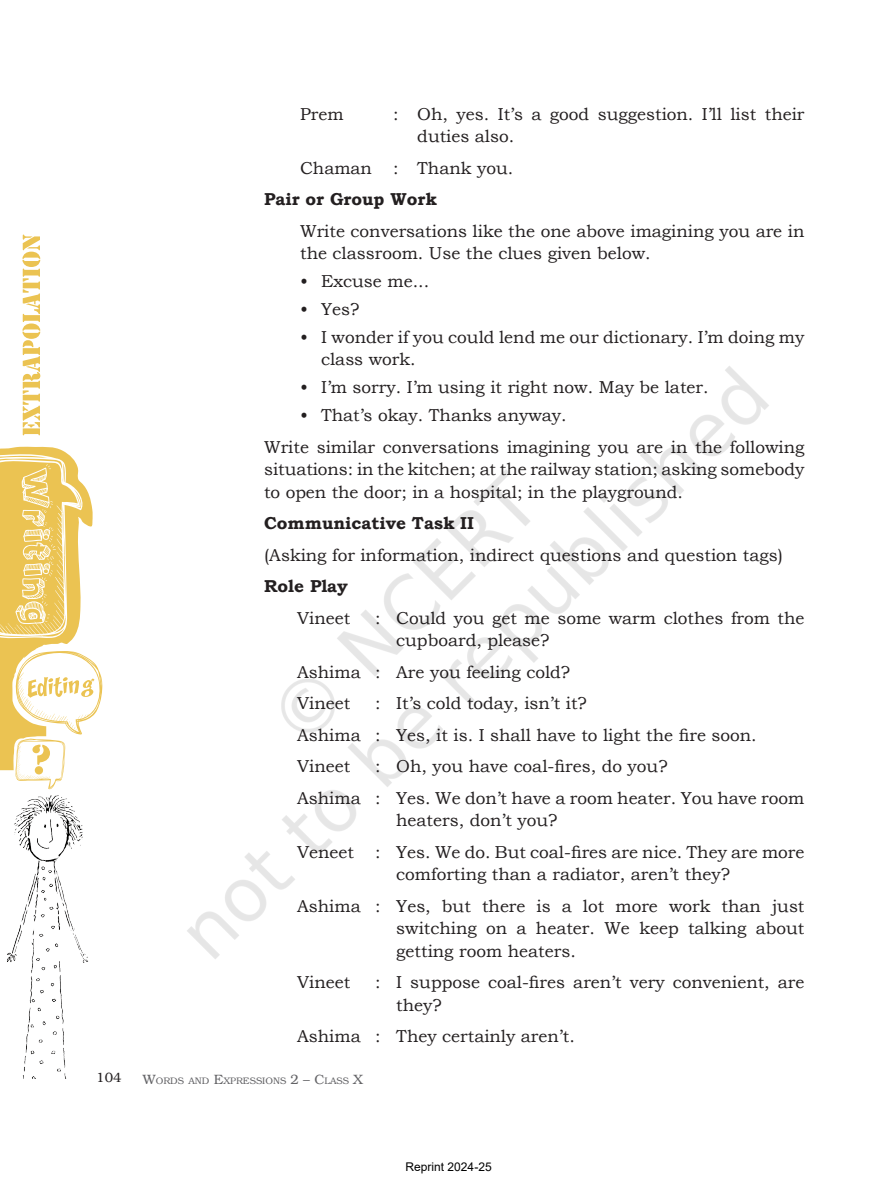
<style>
.page{position:relative;width:893px;height:1183px;background:#fff}
.page>*{position:absolute;margin:0;border:0;box-sizing:border-box;transform-origin:0 0}
.t1{font:17.25px/22.5px "Bookman Old Style";color:#231f20}
.t2{font:700 17.25px "Bookman Old Style";color:#231f20}
.t3{font:13.5px "Bookman";color:#231f20}
.t4{font:12px "Arial";color:#000}
.t5{font:9.45px "Bookman";color:#636366}
.s1{font-size:13.5px}
</style>
<div class="page">
<img style="left:0;top:234px;width:83px;height:845px">
<img style="left:83px;top:366px;width:686px;height:597px">
<p class="t1" style="left:300px;top:103px;width:45px">Prem</p>
<p class="t1" style="left:417px;top:103px;width:388px;text-indent:-24px">: Oh, yes. It’s a good suggestion. I’ll list their duties also.</p>
<p class="t1" style="left:300px;top:157px;width:214px">Chaman : Thank you.</p>
<p class="t2" style="left:264px;top:187px;width:174px">Pair or Group Work</p>
<p class="t1" style="left:300px;top:220px;width:505px">Write conversations like the one above imagining you are in the classroom. Use the clues given below.</p>
<p class="t1" style="left:300px;top:270px;width:130px">• Excuse me...</p>
<p class="t1" style="left:300px;top:298px;width:61px">• Yes?</p>
<p class="t1" style="left:321px;top:326px;width:484px;text-indent:-21px">• I wonder if you could lend me our dictionary. I’m doing my class work.</p>
<p class="t1" style="left:300px;top:376px;width:410px">• I’m sorry. I’m using it right now. May be later.</p>
<p class="t1" style="left:264px;top:400px;width:541px;line-height:31.5px;text-indent:36px">• That’s okay. Thanks anyway.<br>Write similar conversations imagining you are in the following</p>
<p class="t1" style="left:264px;top:458px;width:541px">situations: in the kitchen; at the railway station; asking somebody to open the door; in a hospital; in the playground.</p>
<p class="t2" style="left:264px;top:511px;width:211px">Communicative Task II</p>
<p class="t1" style="left:264px;top:544px;width:520px">(Asking for information, indirect questions and question tags)</p>
<p class="t2" style="left:264px;top:574px;width:85px">Role Play</p>
<p class="t1" style="left:297px;top:607px;width:55px">Vineet</p>
<p class="t1" style="left:396px;top:607px;width:409px;text-indent:-21px">: Could you get me some warm clothes from the cupboard, please?</p>
<p class="t1" style="left:297px;top:656px;width:274px;line-height:31.5px">Ashima : Are you feeling cold?<br>Vineet</p>
<p class="t1" style="left:297px;top:687px;width:461px;line-height:31.5px;text-indent:78px">: It’s cold today, isn’t it?<br>Ashima : Yes, it is. I shall have to light the fire soon.<br>Vineet</p>
<p class="t1" style="left:297px;top:750px;width:508px;line-height:31.5px;text-indent:78px">: Oh, you have coal-fires, do you?<br>Ashima : Yes. We don’t have a room heater. You have room</p>
<p class="t1" style="left:297px;top:804px;width:508px;line-height:31.5px;text-indent:99px">heaters, don’t you?<br>Veneet : Yes. We do. But coal-fires are nice. They are more</p>
<p class="t1" style="left:297px;top:858px;width:508px;line-height:31.5px;text-indent:99px">comforting than a radiator, aren’t they?<br>Ashima : Yes, but there is a lot more work than just</p>
<p class="t1" style="left:396px;top:917px;width:409px">switching on a heater. We keep talking about getting room heaters.</p>
<p class="t1" style="left:297px;top:971px;width:55px">Vineet</p>
<p class="t1" style="left:396px;top:971px;width:409px;text-indent:-21px">: I suppose coal-fires aren’t very convenient, are they?</p>
<p class="t1" style="left:297px;top:1025px;width:279px">Ashima : They certainly aren’t.</p>
<p class="t3" style="left:96px;top:1069px;width:27px">104</p>
<p class="t5" style="left:143px;top:1075px;width:221px"><span class="s1">W</span>ORDS AND <span class="s1">E</span>XPRESSIONS <span class="s1">2 – C</span>LASS <span class="s1">X</span></p>
<p class="t4" style="left:405px;top:1158px;width:88px">Reprint 2024-25</p>
</div>
